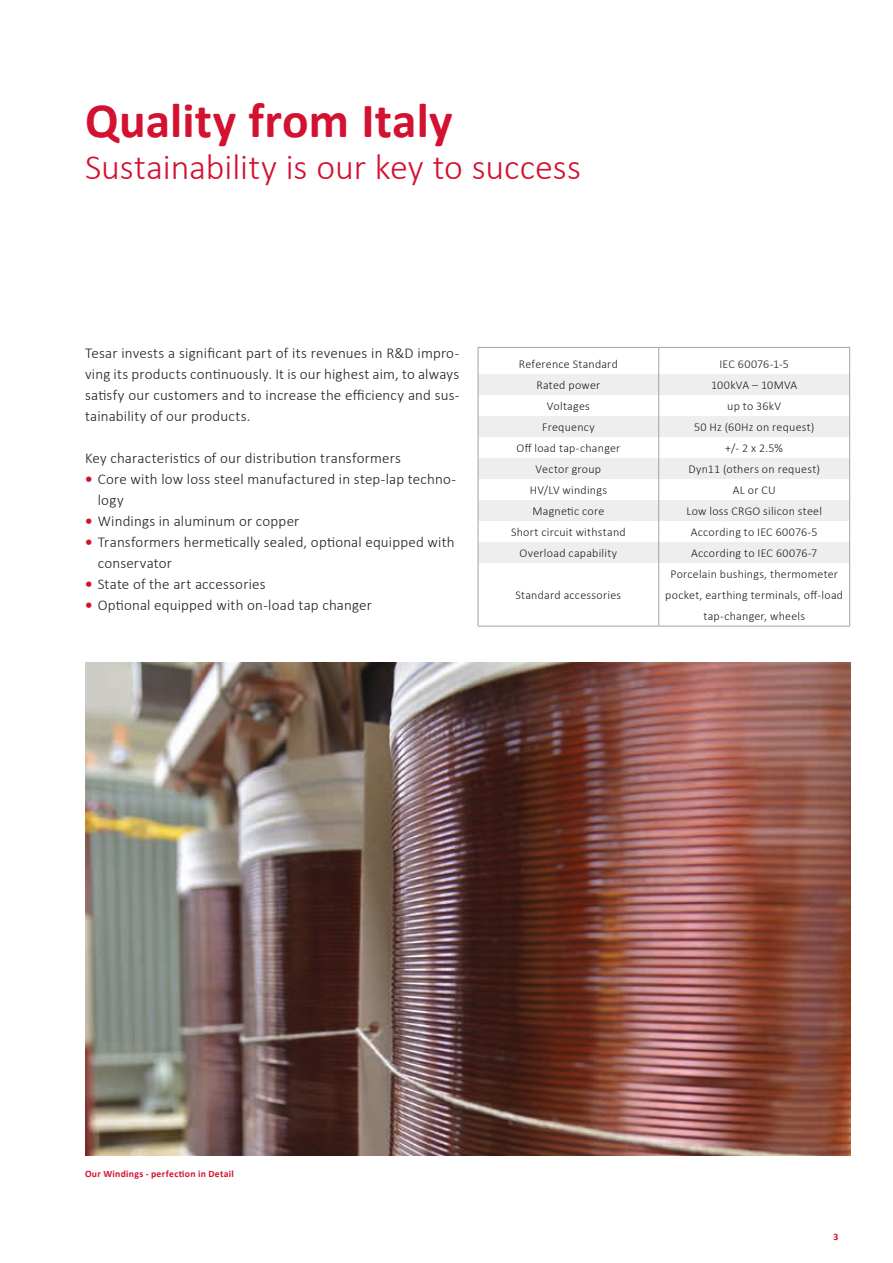
<style>
.page{position:relative;width:893px;height:1263px;background:#fff}
.page>*{position:absolute;margin:0;border:0;box-sizing:border-box;transform-origin:0 0}
.t1{font:700 49.5px "Calibri";letter-spacing:.005em;color:#d31131}
.t2{font:300 36px "Calibri";letter-spacing:-.005em;color:#d31131}
.t3{font:300 15px/21px "Calibri";letter-spacing:.01em;color:#1d1d1b}
.t4{font:300 12px/21px "Calibri";letter-spacing:.02em;color:#1d1d1b;text-align:center}
.t5{font:700 9.75px "Calibri";letter-spacing:.03em;color:#d31131}
.s1{font-weight:700;color:#d31032}
</style>
<div class="page">
<img style="left:85px;top:662px;width:765px;height:494px">
<svg style="left:479px;top:374px;width:370px;height:189px;fill:#eee"></svg>
<hr style="left:478px;top:347px;width:181px;height:1px;background:#a2a2a1">
<hr style="left:659px;top:347px;width:191px;height:1px;background:#a2a2a1">
<svg style="left:478px;top:348px;width:1px;height:215px"></svg>
<svg style="left:658px;top:348px;width:1px;height:215px"></svg>
<svg style="left:849px;top:348px;width:1px;height:215px"></svg>
<hr style="left:478px;top:563px;width:1px;height:63px;background:#a2a2a1">
<hr style="left:658px;top:563px;width:1px;height:63px;background:#a2a2a1">
<hr style="left:849px;top:563px;width:1px;height:63px;background:#a2a2a1">
<hr style="left:478px;top:626px;width:181px;height:1px;background:#a2a2a1">
<hr style="left:659px;top:626px;width:191px;height:1px;background:#a2a2a1">
<h1 class="t1" style="left:85px;top:89px;width:369px">Quality from Italy</h1>
<h2 class="t2" style="left:85px;top:145px;width:497px">Sustainability is our key to success</h2>
<p class="t3" style="left:85px;top:342px;width:376px;text-align:justify">Tesar invests a significant part of its revenues in R&amp;D impro&shy;ving its products continuously. It is our highest aim, to always satisfy our customers and to increase the efficiency and sus&shy;tainability of our products.</p>
<p class="t3" style="left:85px;top:447px;width:318px">Key characteristics of our distribution transformers</p>
<p class="t3" style="left:98px;top:468px;width:360px;text-indent:-13px"><span class="s1">•</span> Core with low loss steel manufactured in step-lap techno&shy;logy</p>
<p class="t3" style="left:85px;top:510px;width:216px"><span class="s1">•</span> Windings in aluminum or copper</p>
<p class="t3" style="left:98px;top:531px;width:358px;text-indent:-13px"><span class="s1">•</span> Transformers hermetically sealed, optional equipped with conservator</p>
<p class="t3" style="left:85px;top:573px;width:182px"><span class="s1">•</span> State of the art accessories</p>
<p class="t3" style="left:85px;top:594px;width:288px"><span class="s1">•</span> Optional equipped with on-load tap changer</p>
<p class="t4" style="left:519px;top:353px;width:101px">Reference Standard</p>
<p class="t4" style="left:719px;top:353px;width:71px">IEC 60076-1-5</p>
<p class="t4" style="left:536px;top:374px;width:65px">Rated power</p>
<p class="t4" style="left:711px;top:374px;width:88px">100kVA – 10MVA</p>
<p class="t4" style="left:547px;top:395px;width:44px">Voltages</p>
<p class="t4" style="left:727px;top:395px;width:55px">up to 36kV</p>
<p class="t4" style="left:542px;top:416px;width:54px">Frequency</p>
<p class="t4" style="left:694px;top:416px;width:122px">50 Hz (60Hz on request)</p>
<p class="t4" style="left:516px;top:437px;width:106px">Off load tap-changer</p>
<p class="t4" style="left:725px;top:437px;width:59px">+/- 2 x 2.5%</p>
<p class="t4" style="left:536px;top:458px;width:67px">Vector group</p>
<p class="t4" style="left:688px;top:458px;width:133px">Dyn11 (others on request)</p>
<p class="t4" style="left:530px;top:479px;width:79px">HV/LV windings</p>
<p class="t4" style="left:733px;top:479px;width:44px">AL or CU</p>
<p class="t4" style="left:532px;top:500px;width:73px">Magnetic core</p>
<p class="t4" style="left:686px;top:500px;width:137px">Low loss CRGO silicon steel</p>
<p class="t4" style="left:511px;top:521px;width:116px">Short circuit withstand</p>
<p class="t4" style="left:691px;top:521px;width:128px">According to IEC 60076-5</p>
<p class="t4" style="left:520px;top:542px;width:99px">Overload capability</p>
<p class="t4" style="left:691px;top:542px;width:128px">According to IEC 60076-7</p>
<p class="t4" style="left:516px;top:584px;width:107px">Standard accessories</p>
<p class="t4" style="left:665px;top:563px;width:179px">Porcelain bushings, thermometer pocket, earthing terminals, off-load tap-changer, wheels</p>
<p class="t5" style="left:85px;top:1167px;width:150px">Our Windings - perfection in Detail</p>
<p class="t5" style="left:833px;top:1230px;width:6px">3</p>
</div>
